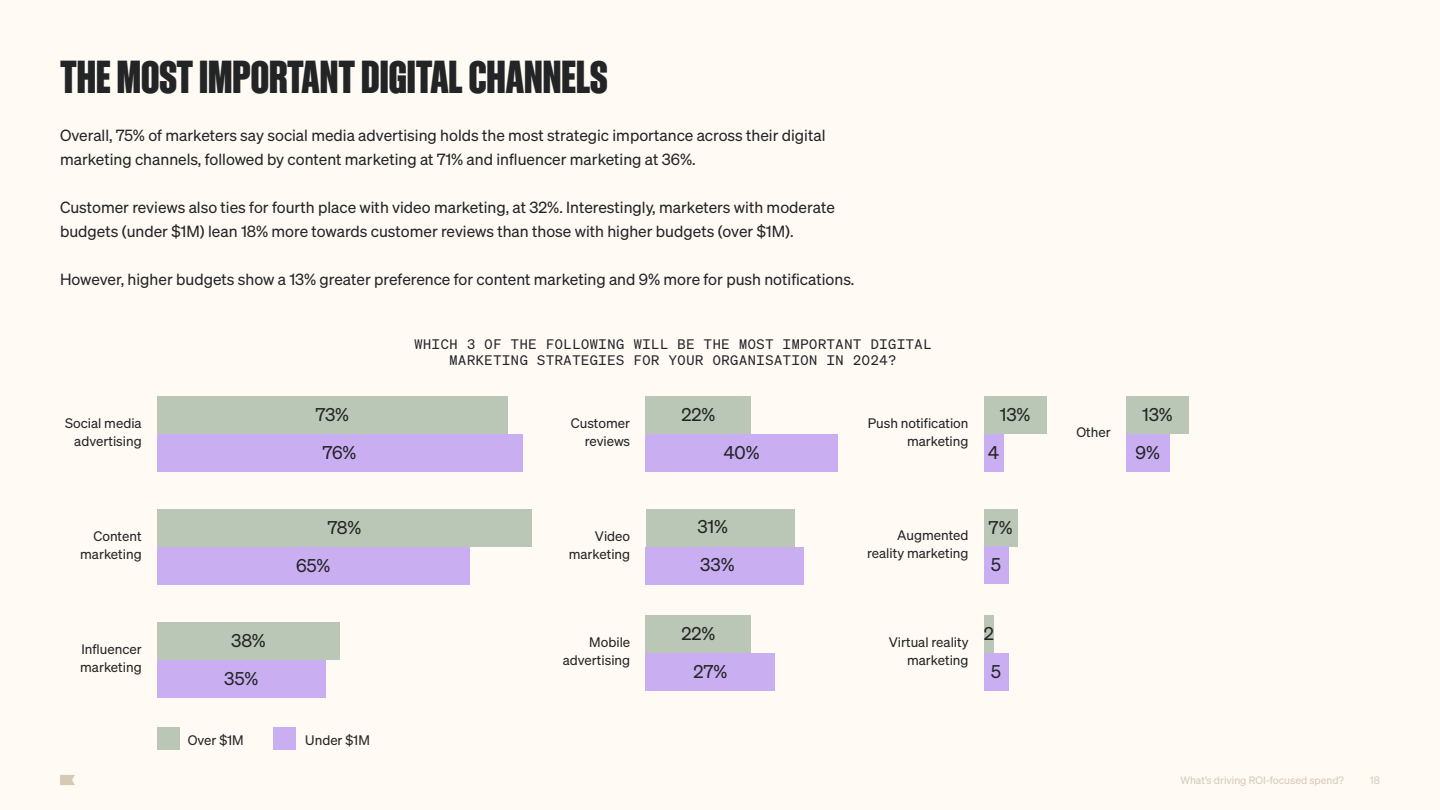
<style>
.page{position:relative;width:1440px;height:810px;background:#fffaf3}
.page>*{position:absolute;margin:0;border:0;box-sizing:border-box;transform-origin:0 0}
.t1{font:700 45px "Sohne Schmal";color:#232426}
.t2{font:18px/37.5px "Sohne Buch";color:#232426}
.t3{font:15.75px/24.8px "Sohne Buch";color:#232426}
.t4{font:13.5px/18px "Sohne Buch";color:#232426;text-align:right}
.t5{font:13.5px/16.2px "Sohne Mono Buch";letter-spacing:.05em;color:#232426;text-align:center}
.t6{font:10.5px "Sohne Buch";color:#d6cab7}
</style>
<div class="page">
<svg style="left:60px;top:775px;width:15px;height:10px"></svg>
<div style="left:157px;top:510px;width:375px;height:37px;background:#bbc7b6"></div>
<div style="left:157px;top:622px;width:183px;height:38px;background:#bbc7b6"></div>
<div style="left:646px;top:397px;width:105px;height:37px;background:#bbc7b6"></div>
<div style="left:646px;top:510px;width:149px;height:37px;background:#bbc7b6"></div>
<div style="left:646px;top:616px;width:105px;height:37px;background:#bbc7b6"></div>
<div style="left:984px;top:397px;width:62px;height:37px;background:#bbc7b6"></div>
<div style="left:984px;top:509px;width:34px;height:38px;background:#bbc7b6"></div>
<div style="left:157px;top:434px;width:365px;height:38px;background:#c9aef1"></div>
<div style="left:157px;top:547px;width:312px;height:38px;background:#c9aef1"></div>
<div style="left:157px;top:660px;width:168px;height:38px;background:#c9aef1"></div>
<div style="left:646px;top:434px;width:192px;height:38px;background:#c9aef1"></div>
<div style="left:646px;top:547px;width:158px;height:38px;background:#c9aef1"></div>
<div style="left:646px;top:653px;width:129px;height:38px;background:#c9aef1"></div>
<div style="left:984px;top:434px;width:19px;height:37px;background:#c9aef1"></div>
<div style="left:984px;top:547px;width:24px;height:37px;background:#c9aef1"></div>
<div style="left:984px;top:615px;width:10px;height:38px;background:#bbc7b6"></div>
<div style="left:984px;top:653px;width:24px;height:37px;background:#c9aef1"></div>
<div style="left:1126px;top:434px;width:43px;height:38px;background:#c9aef1"></div>
<div style="left:157px;top:397px;width:351px;height:37px;background:#bbc7b6"></div>
<div style="left:1126px;top:397px;width:63px;height:37px;background:#bbc7b6"></div>
<div style="left:158px;top:728px;width:22px;height:22px;background:#bbc7b6"></div>
<div style="left:274px;top:728px;width:22px;height:22px;background:#c9aef1"></div>
<h1 class="t1" style="left:60px;top:52px;width:549px">THE MOST IMPORTANT DIGITAL CHANNELS</h1>
<p class="t3" style="left:60px;top:122px;width:767px">Overall, 75% of marketers say social media advertising holds the most strategic importance across their digital marketing channels, followed by content marketing at 71% and influencer marketing at 36%.</p>
<p class="t3" style="left:60px;top:194px;width:776px">Customer reviews also ties for fourth place with video marketing, at 32%. Interestingly, marketers with moderate budgets (under $1M) lean 18% more towards customer reviews than those with higher budgets (over $1M).</p>
<p class="t3" style="left:60px;top:266px;width:796px">However, higher budgets show a 13% greater preference for content marketing and 9% more for push notifications.</p>
<p class="t4" style="left:65px;top:414px;width:78px">Social media advertising</p>
<p class="t2" style="left:316px;top:396px;width:35px">73%</p>
<p class="t2" style="left:323px;top:433px;width:35px">76%</p>
<p class="t5" style="left:414px;top:336px;width:519px">WHICH 3 OF THE FOLLOWING WILL BE THE MOST IMPORTANT DIGITAL<br>MARKETING STRATEGIES FOR YOUR ORGANISATION IN 2024?</p>
<p class="t4" style="left:571px;top:414px;width:61px">Customer reviews</p>
<p class="t2" style="left:682px;top:396px;width:35px">22%</p>
<p class="t2" style="left:724px;top:433px;width:37px">40%</p>
<p class="t4" style="left:868px;top:414px;width:102px">Push notification marketing</p>
<p class="t2" style="left:1000px;top:396px;width:32px">13%</p>
<p class="t2" style="left:988px;top:433px;width:12px">4</p>
<p class="t4" style="left:80px;top:527px;width:63px">Content marketing</p>
<p class="t4" style="left:80px;top:640px;width:63px;text-align:left">Influencer marketing</p>
<p class="t2" style="left:224px;top:622px;width:43px;text-align:center">38%<br>35%</p>
<p class="t2" style="left:296px;top:509px;width:67px;text-indent:32px">78%<br>65%</p>
<p class="t4" style="left:188px;top:730px;width:57px">Over $1M</p>
<p class="t4" style="left:305px;top:730px;width:66px">Under $1M</p>
<p class="t4" style="left:569px;top:527px;width:63px">Video marketing</p>
<p class="t4" style="left:563px;top:633px;width:69px">Mobile advertising</p>
<p class="t2" style="left:697px;top:508px;width:39px">31%<br>33%</p>
<p class="t2" style="left:694px;top:615px;width:35px;text-indent:-12px">22%<br>27%</p>
<p class="t4" style="left:867px;top:526px;width:103px">Augmented reality marketing</p>
<p class="t2" style="left:989px;top:508px;width:25px">7%<br>5</p>
<p class="t4" style="left:889px;top:633px;width:81px">Virtual reality marketing</p>
<p class="t2" style="left:984px;top:615px;width:19px;text-align:center">2<br>5</p>
<p class="t4" style="left:1076px;top:423px;width:36px">Other</p>
<p class="t2" style="left:1136px;top:396px;width:39px;text-indent:7px">13%<br>9%</p>
<p class="t6" style="left:1180px;top:774px;width:165px">What’s driving ROI-focused spend?</p>
<p class="t6" style="left:1370px;top:774px;width:12px">18</p>
</div>
